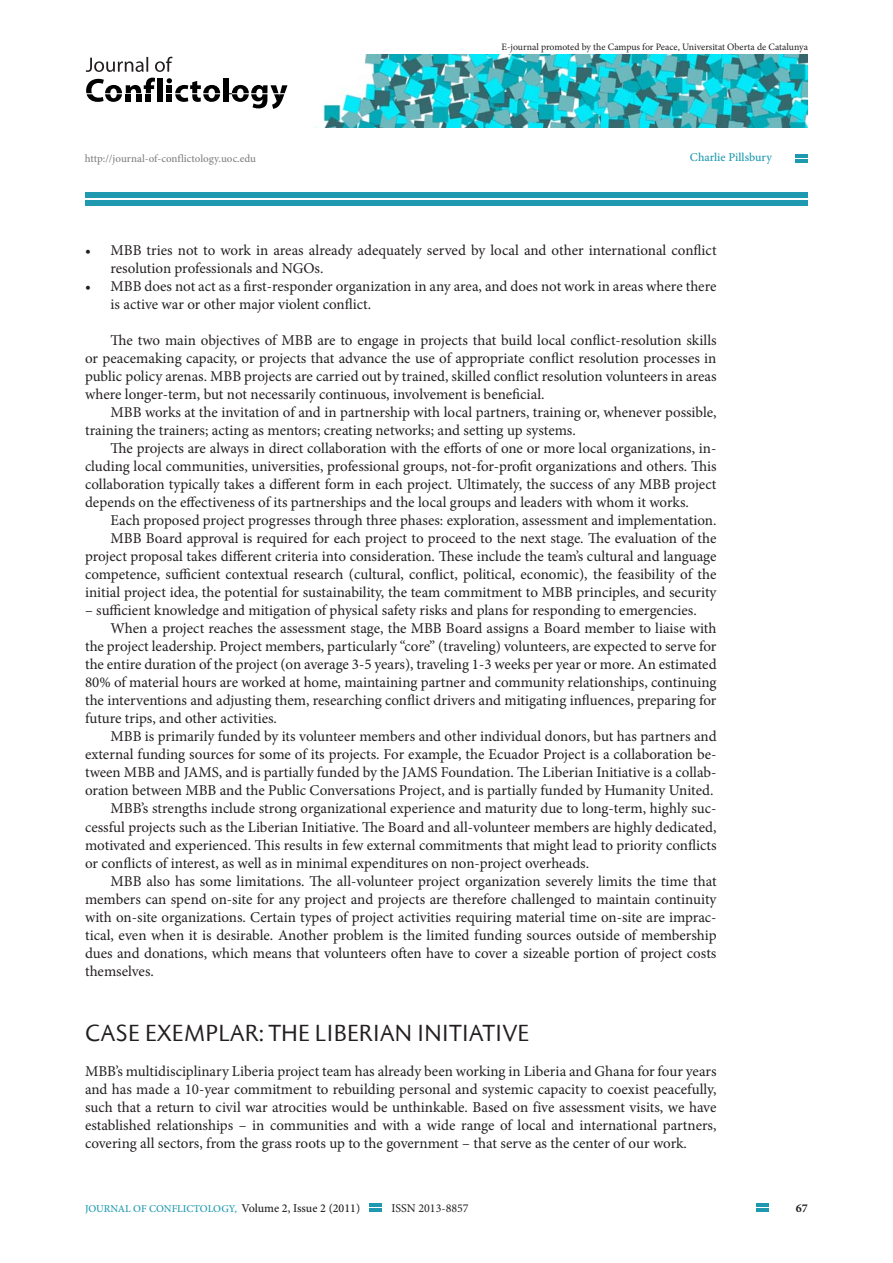
<style>
.page{position:relative;width:893px;height:1263px;background:#fff}
.page>*{position:absolute;margin:0;border:0;box-sizing:border-box;transform-origin:0 0}
.t1{font:22.5px "Pragma ND";color:#231f20}
.t2{font:15px/18px "Minion Pro";color:#231f20}
.t3{font:500 12px "Minion Pro";color:#1f99b0}
.t4{font:12px "Minion Pro";color:#231f20}
.t5{font:700 12px "Minion Pro";color:#231f20}
.t6{font:500 10.95px "Minion Pro";color:#808285}
.t7{font:500 10.5px "Minion Pro";color:#1f99b0}
.t8{font:9.75px "Minion Pro";letter-spacing:-.005em;color:#231f20}
.s1{font-size:12px;color:#231f20}
</style>
<div class="page">
<img style="left:220px;top:54px;width:588px;height:74px">
<div style="left:224px;top:78px;width:5px;height:15px;background:#000"></div>
<div style="left:157px;top:78px;width:5px;height:15px;background:#000"></div>
<div style="left:157px;top:94px;width:5px;height:8px;background:#000"></div>
<div style="left:224px;top:94px;width:5px;height:8px;background:#000"></div>
<svg style="left:167px;top:78px;width:53px;height:24px"></svg>
<svg style="left:86px;top:78px;width:69px;height:24px"></svg>
<svg style="left:229px;top:85px;width:58px;height:24px"></svg>
<svg style="left:86px;top:57px;width:87px;height:15px"></svg>
<hr style="left:796px;top:154px;width:12px;height:4px;background:#1f99b0">
<hr style="left:796px;top:159px;width:12px;height:4px;background:#1f99b0">
<hr style="left:370px;top:1203px;width:12px;height:4px;background:#1f99b0">
<hr style="left:370px;top:1208px;width:12px;height:4px;background:#1f99b0">
<hr style="left:757px;top:1203px;width:12px;height:4px;background:#1f99b0">
<hr style="left:757px;top:1208px;width:12px;height:4px;background:#1f99b0">
<div style="left:86px;top:192px;width:722px;height:6px;background:#1f99b0"></div>
<div style="left:86px;top:200px;width:722px;height:6px;background:#1f99b0"></div>
<p class="t6" style="left:85px;top:151px;width:173px">http://journal-of-conflictology.uoc.edu</p>
<p class="t8" style="left:502px;top:40px;width:308px">E-journal promoted by the Campus for Peace, Universitat Oberta de Catalunya</p>
<p class="t3" style="left:690px;top:149px;width:84px">Charlie Pillsbury</p>
<p class="t2" style="left:111px;top:242px;width:607px;text-indent:-26px">• MBB tries not to work in areas already adequately served by local and other international conflict resolution professionals and NGOs.</p>
<p class="t2" style="left:111px;top:278px;width:607px;text-indent:-26px">• MBB does not act as a first-responder organization in any area, and does not work in areas where there is active war or other major violent conflict.</p>
<p class="t2" style="left:85px;top:332px;width:633px;text-align:justify;text-indent:26px">The two main objectives of MBB are to engage in projects that build local conflict-resolution skills or peacemaking capacity, or projects that advance the use of appropriate conflict resolution processes in public policy arenas. MBB projects are carried out by trained, skilled conflict resolution volunteers in areas where longer-term, but not necessarily continuous, involvement is beneficial.</p>
<p class="t2" style="left:85px;top:404px;width:633px;text-indent:26px">MBB works at the invitation of and in partnership with local partners, training or, whenever possible, training the trainers; acting as mentors; creating networks; and setting up systems.</p>
<p class="t2" style="left:85px;top:440px;width:633px;text-align:justify;text-indent:26px">The projects are always in direct collaboration with the efforts of one or more local organizations, in&shy;cluding local communities, universities, professional groups, not-for-profit organizations and others. This collaboration typically takes a different form in each project. Ultimately, the success of any MBB project depends on the effectiveness of its partnerships and the local groups and leaders with whom it works.</p>
<p class="t2" style="left:85px;top:512px;width:633px;text-align:right">Each proposed project progresses through three phases: exploration, assessment and implementation.<br>MBB Board approval is required for each project to proceed to the next stage. The evaluation of the project proposal takes different criteria into consideration. These include the team’s cultural and language competence, sufficient contextual research (cultural, conflict, political, economic), the feasibility of the initial project idea, the potential for sustainability, the team commitment to MBB principles, and security</p>
<p class="t2" style="left:85px;top:602px;width:613px">– sufficient knowledge and mitigation of physical safety risks and plans for responding to emergencies.</p>
<p class="t2" style="left:111px;top:620px;width:607px">When a project reaches the assessment stage, the MBB Board assigns a Board member to liaise with</p>
<p class="t2" style="left:85px;top:638px;width:633px">the project leadership. Project members, particularly “core” (traveling) volunteers, are expected to serve for</p>
<p class="t2" style="left:85px;top:656px;width:633px">the entire duration of the project (on average 3-5 years), traveling 1-3 weeks per year or more. An estimated</p>
<p class="t2" style="left:85px;top:674px;width:633px">80% of material hours are worked at home, maintaining partner and community relationships, continuing</p>
<p class="t2" style="left:85px;top:692px;width:633px">the interventions and adjusting them, researching conflict drivers and mitigating influences, preparing for</p>
<p class="t2" style="left:85px;top:710px;width:193px">future trips, and other activities.</p>
<p class="t2" style="left:111px;top:728px;width:607px">MBB is primarily funded by its volunteer members and other individual donors, but has partners and</p>
<p class="t2" style="left:85px;top:746px;width:633px">external funding sources for some of its projects. For example, the Ecuador Project is a collaboration be-</p>
<p class="t2" style="left:85px;top:764px;width:633px">tween MBB and JAMS, and is partially funded by the JAMS Foundation. The Liberian Initiative is a collab-</p>
<p class="t2" style="left:85px;top:782px;width:630px">oration between MBB and the Public Conversations Project, and is partially funded by Humanity United.</p>
<p class="t2" style="left:111px;top:800px;width:607px">MBB’s strengths include strong organizational experience and maturity due to long-term, highly suc-</p>
<p class="t2" style="left:85px;top:818px;width:633px">cessful projects such as the Liberian Initiative. The Board and all-volunteer members are highly dedicated,</p>
<p class="t2" style="left:85px;top:836px;width:633px">motivated and experienced. This results in few external commitments that might lead to priority conflicts</p>
<p class="t2" style="left:85px;top:854px;width:506px">or conflicts of interest, as well as in minimal expenditures on non-project overheads.</p>
<p class="t2" style="left:111px;top:872px;width:607px">MBB also has some limitations. The all-volunteer project organization severely limits the time that</p>
<p class="t2" style="left:85px;top:890px;width:633px">members can spend on-site for any project and projects are therefore challenged to maintain continuity</p>
<p class="t2" style="left:85px;top:908px;width:633px">with on-site organizations. Certain types of project activities requiring material time on-site are imprac-</p>
<p class="t2" style="left:85px;top:926px;width:633px">tical, even when it is desirable. Another problem is the limited funding sources outside of membership</p>
<p class="t2" style="left:85px;top:944px;width:633px">dues and donations, which means that volunteers often have to cover a sizeable portion of project costs</p>
<p class="t2" style="left:85px;top:962px;width:70px">themselves.</p>
<h1 class="t1" style="left:85px;top:1019px;width:446px">CASE EXEMPLAR: THE LIBERIAN I NITIATIVE</h1>
<p class="t2" style="left:85px;top:1062px;width:633px;text-align:justify">MBB’s multidisciplinary Liberia project team has already been working in Liberia and Ghana for four years and has made a 10-year commitment to rebuilding personal and systemic capacity to coexist peacefully, such that a return to civil war atrocities would be unthinkable. Based on five assessment visits, we have established relationships – in communities and with a wide range of local and international partners, covering all sectors, from the grass roots up to the government – that serve as the center of our work.</p>
<p class="t7" style="left:85px;top:1202px;width:277px">JOURNAL OF CONFLICTOLOGY, <span class="s1">Volume 2, Issue 2 (2011)</span></p>
<p class="t4" style="left:391px;top:1200px;width:79px">ISSN 2013-8857</p>
<p class="t5" style="left:796px;top:1200px;width:13px">67</p>
</div>
